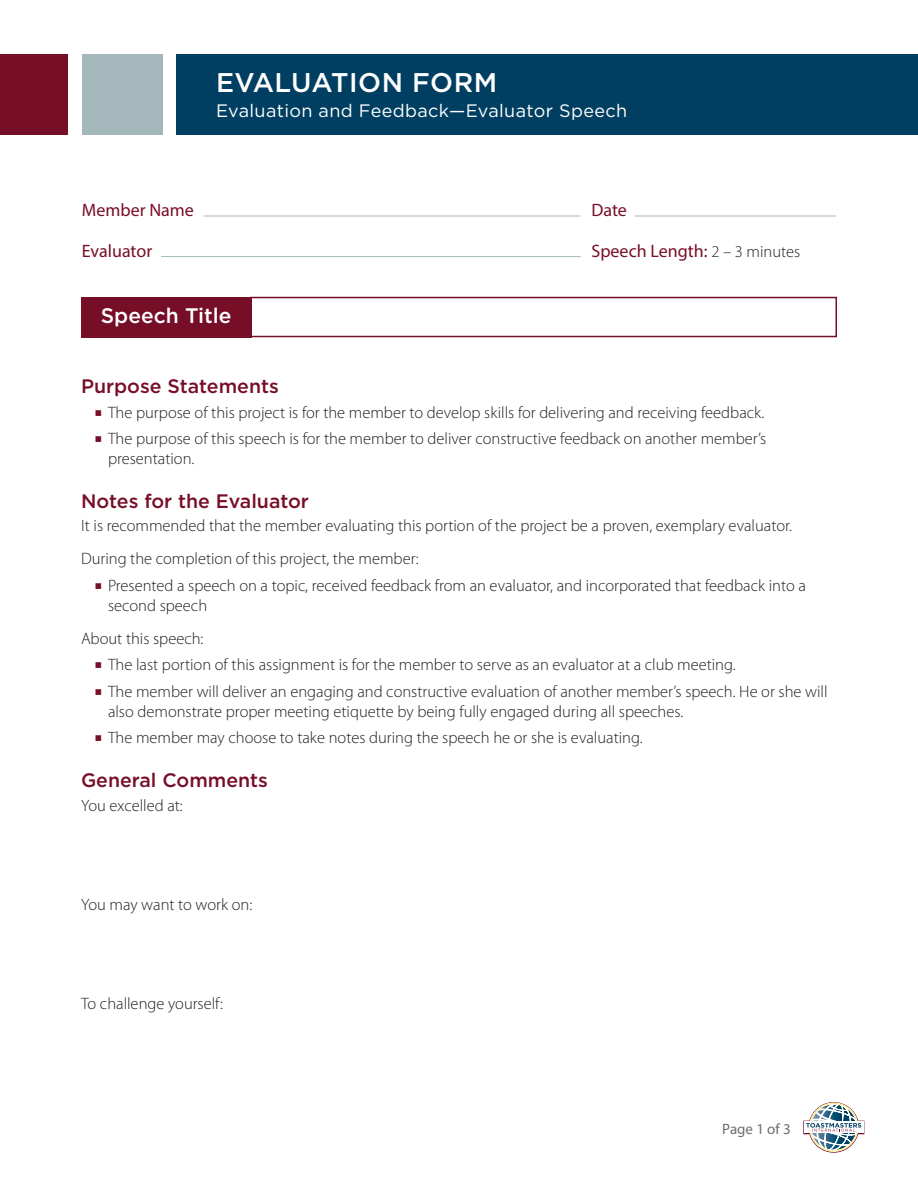
<style>
.page{position:relative;width:918px;height:1188px;background:#fff}
.page>*{position:absolute;margin:0;border:0;box-sizing:border-box;transform-origin:0 0}
.t1{font:500 27px "Gotham";letter-spacing:.02em;color:#fff}
.t2{font:500 21px "Gotham";color:#fff}
.t3{font:500 19.5px "Gotham";color:#770e28}
.t4{font:18px "Myriad Pro";color:#770e28}
.t5{font:18px "Gotham";letter-spacing:.02em;color:#fff}
.t6{font:300 16.5px/19.8px "Myriad Pro";color:#231f20}
.t7{font:15px "Myriad Pro";color:#6c6d70}
.s1{font-weight:300;font-size:16.5px;color:#231f20}
.s2{font-family:"Minion Pro";font-weight:700;font-stretch:condensed;font-size:19.5px;color:#770e28}
</style>
<div class="page">
<svg style="left:803px;top:1102px;width:61px;height:51px"></svg>
<div style="left:176px;top:54px;width:742px;height:81px;background:#003f61"></div>
<div style="left:82px;top:54px;width:81px;height:81px;background:#a4b7ba"></div>
<div style="left:0;top:54px;width:68px;height:81px;background:#770e28"></div>
<div style="left:250px;top:297px;width:587px;height:40px;border:2px solid #770e28"></div>
<div style="left:81px;top:297px;width:170px;height:40px;background:#770e28"></div>
<hr style="left:161px;top:256px;width:420px;height:1px;background:#a4b7ba">
<hr style="left:203px;top:216px;width:378px;height:1px;background:#a4b7ba">
<hr style="left:635px;top:216px;width:201px;height:1px;background:#a4b7ba">
<h1 class="t1" style="left:216px;top:65px;width:283px">EVALUATION FORM</h1>
<p class="t5" style="left:216px;top:99px;width:413px">Evaluation and Feedback—Evaluator Speech</p>
<p class="t4" style="left:82px;top:199px;width:114px">Member Name</p>
<p class="t4" style="left:592px;top:199px;width:37px">Date</p>
<p class="t4" style="left:592px;top:239px;width:210px">Speech Length: <span class="s1">2 – 3 minutes</span></p>
<p class="t4" style="left:82px;top:239px;width:72px">Evaluator</p>
<p class="t2" style="left:101px;top:302px;width:132px">Speech Title</p>
<p class="t3" style="left:81px;top:374px;width:199px">Purpose Statements</p>
<p class="t6" style="left:94px;top:402px;width:671px"><span class="s2">■</span> The purpose of this project is for the member to develop skills for delivering and receiving feedback.</p>
<p class="t6" style="left:108px;top:429px;width:660px;text-indent:-14px"><span class="s2">■</span> The purpose of this speech is for the member to deliver constructive feedback on another member’s presentation.</p>
<p class="t3" style="left:81px;top:488px;width:229px">Notes for the Evaluator</p>
<p class="t6" style="left:81px;top:510px;width:713px;line-height:33px">It is recommended that the member evaluating this portion of the project be a proven, exemplary evaluator.<br>During the completion of this project, the member:</p>
<p class="t6" style="left:108px;top:576px;width:699px;text-indent:-14px"><span class="s2">■</span> Presented a speech on a topic, received feedback from an evaluator, and incorporated that feedback into a second speech</p>
<p class="t6" style="left:81px;top:629px;width:124px">About this speech:</p>
<p class="t6" style="left:94px;top:655px;width:643px"><span class="s2">■</span> The last portion of this assignment is for the member to serve as an evaluator at a club meeting.</p>
<p class="t6" style="left:108px;top:682px;width:721px;text-indent:-14px"><span class="s2">■</span> The member will deliver an engaging and constructive evaluation of another member’s speech. He or she will also demonstrate proper meeting etiquette by being fully engaged during all speeches.</p>
<p class="t6" style="left:94px;top:728px;width:550px"><span class="s2">■</span> The member may choose to take notes during the speech he or she is evaluating.</p>
<p class="t3" style="left:81px;top:767px;width:189px">General Comments</p>
<p class="t6" style="left:81px;top:795px;width:103px">You excelled at:</p>
<p class="t6" style="left:81px;top:894px;width:173px">You may want to work on:</p>
<p class="t6" style="left:81px;top:993px;width:144px">To challenge yourself:</p>
<p class="t7" style="left:722px;top:1120px;width:70px">Page 1 of 3</p>
</div>
